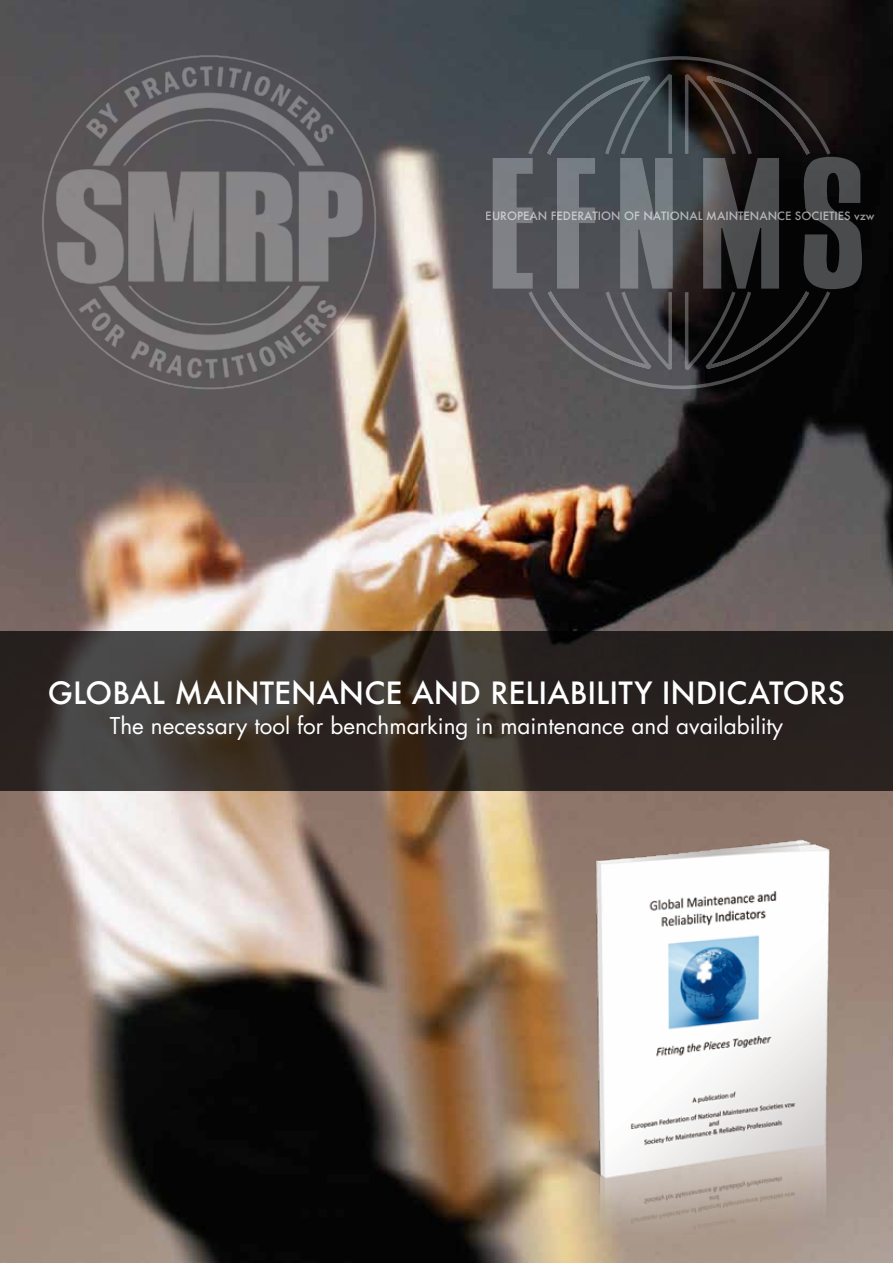
<style>
.page{position:relative;width:893px;height:1263px;background:#fff}
.page>*{position:absolute;margin:0;border:0;box-sizing:border-box;transform-origin:0 0}
.t1{font:500 30px "Futura";color:#fff}
.t2{font:22.5px "Futura";color:#fff}
.t3{font:500 11.25px "Futura";color:#fff}
</style>
<div class="page">
<img style="left:0;top:0;width:893px;height:1263px">
<svg style="left:0;top:631px;width:893px;height:160px;background:#322b27"></svg>
<svg style="left:493px;top:158px;width:32px;height:131px;background:#75777d"></svg>
<svg style="left:525px;top:54px;width:309px;height:337px;background:#393a3c"></svg>
<svg style="left:544px;top:72px;width:129px;height:301px;background:#575c62"></svg>
<svg style="left:697px;top:72px;width:166px;height:301px;background:#232121"></svg>
<img style="left:38px;top:52px;width:341px;height:341px">
<img style="left:536px;top:809px;width:345px;height:454px">
<p class="t3" style="left:486px;top:208px;width:390px">EUROPEAN FEDERATION OF NATIONAL MAINTENANCE SOCIETIES VZW</p>
<h1 class="t1" style="left:48px;top:672px;width:799px">GLOBAL MAINTENANCE AND RELIABILITY I NDICATORS</h1>
<p class="t2" style="left:110px;top:710px;width:675px">The necessary tool for benchmarking in maintenance and availability</p>
</div>
